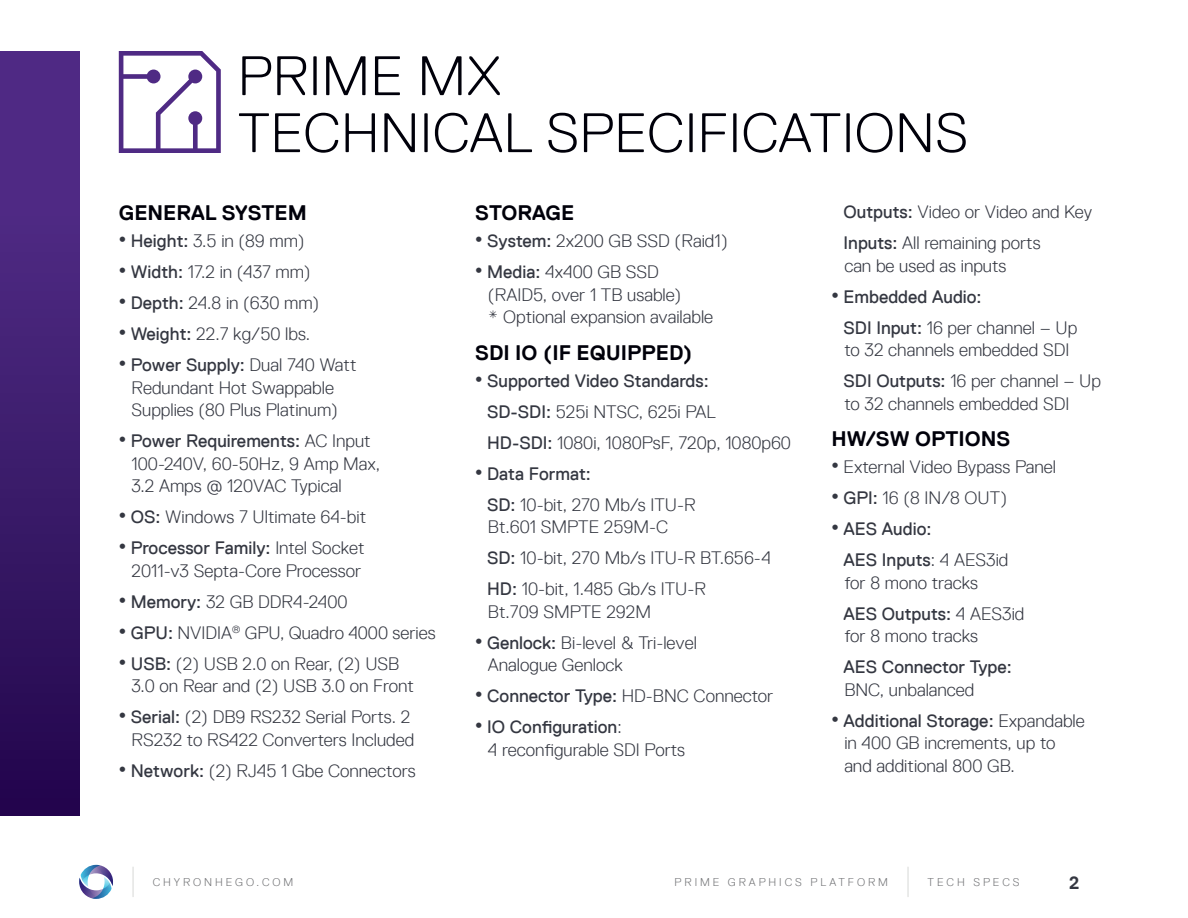
<style>
.page{position:relative;width:1188px;height:918px;background:#fff}
.page>*{position:absolute;margin:0;border:0;box-sizing:border-box;transform-origin:0 0}
.Tech_Specs-Page_Titl{font:300 55.5px "Replica LX";letter-spacing:.01em;color:#00000a}
.Tech_Specs-Spec_Head{font:700 21px "Replica LX";color:#00000a}
.Tech_Specs-Spec_Sect{font:300 18px/22.5px "Replica LX";color:#343741}
.Tech_Specs-Spec_Sect-2{font:18px/22.5px "Replica LX";color:#343741}
.Print_Footer-Right_P{font:700 18px "Replica LX";color:#343741}
.Solo_Print_Footer__L{font:300 11.25px "Replica LX";letter-spacing:.26em;color:#6d6e71}
.Solo_Print_Footer__R{font:300 11.25px "Replica LX";letter-spacing:.26em;color:#6d6e71}
.s1{font-weight:400}
.s2{font-weight:300}
</style>
<div class="page">
<svg style="left:119px;top:51px;width:102px;height:102px"></svg>
<div style="left:0;top:51px;width:79px;height:765px;background:linear-gradient(to bottom,#56308d,#24084e)"></div>
<hr style="left:908px;top:867px;width:1px;height:30px;background:#d7d8d6">
<hr style="left:133px;top:867px;width:1px;height:30px;background:#d7d8d6">
<svg style="left:79px;top:865px;width:34px;height:34px"></svg>
<p class="Tech_Specs-Page_Titl" style="left:238px;top:45px;width:265px">PRIME MX</p>
<p class="Tech_Specs-Page_Titl" style="left:238px;top:102px;width:732px">TECHNICAL SPECIFICATIONS</p>
<p class="Tech_Specs-Spec_Head" style="left:119px;top:201px;width:190px">GENERAL SYSTEM</p>
<p class="Tech_Specs-Spec_Sect" style="left:119px;top:230px;width:187px"><sup>•</sup> <span class="s1">Height:</span> 3.5 in (89 mm)</p>
<p class="Tech_Specs-Spec_Sect" style="left:119px;top:261px;width:193px"><sup>•</sup> <span class="s1">Width:</span> 17.2 in (437 mm)</p>
<p class="Tech_Specs-Spec_Sect" style="left:119px;top:292px;width:202px"><sup>•</sup> <span class="s1">Depth:</span> 24.8 in (630 mm)</p>
<p class="Tech_Specs-Spec_Sect" style="left:119px;top:323px;width:193px"><sup>•</sup> <span class="s1">Weight:</span> 22.7 kg/50 lbs.</p>
<p class="Tech_Specs-Spec_Sect" style="left:119px;top:354px;width:239px;text-align:center"><sup>•</sup> <span class="s1">Power Supply:</span> Dual 740 Watt<br>Redundant Hot Swappable<br>Supplies (80 Plus Platinum)</p>
<p class="Tech_Specs-Spec_Sect" style="left:132px;top:430px;width:250px;text-indent:-13px"><sup>•</sup> <span class="s1">Power Requirements:</span> AC Input<br>100-240V, 60-50Hz, 9 Amp Max,<br>3.2 Amps @ 120VAC Typical</p>
<p class="Tech_Specs-Spec_Sect" style="left:119px;top:506px;width:249px"><sup>•</sup> <span class="s1">OS:</span> Windows 7 Ultimate 64-bit</p>
<p class="Tech_Specs-Spec_Sect" style="left:119px;top:537px;width:247px;text-align:center"><sup>•</sup> <span class="s1">Processor Family:</span> Intel Socket<br>2011-v3 Septa-Core Processor</p>
<p class="Tech_Specs-Spec_Sect" style="left:119px;top:590px;width:230px"><sup>•</sup> <span class="s1">Memory:</span> 32 GB DDR4-2400</p>
<p class="Tech_Specs-Spec_Sect" style="left:119px;top:621px;width:318px"><sup>•</sup> <span class="s1">GPU:</span> NVIDIA<sup>®</sup> GPU, Quadro 4000 series</p>
<p class="Tech_Specs-Spec_Sect" style="left:132px;top:652px;width:284px;text-indent:-13px"><sup>•</sup> <span class="s1">USB:</span> (2) USB 2.0 on Rear, (2) USB<br>3.0 on Rear and (2) USB 3.0 on Front</p>
<p class="Tech_Specs-Spec_Sect" style="left:119px;top:706px;width:297px;text-align:right"><sup>•</sup> <span class="s1">Serial:</span> (2) DB9 RS232 Serial Ports. 2<br>RS232 to RS422 Converters Included</p>
<p class="Tech_Specs-Spec_Sect" style="left:119px;top:759px;width:298px"><sup>•</sup> <span class="s1">Network:</span> (2) RJ45 1 Gbe Connectors</p>
<p class="Tech_Specs-Spec_Head" style="left:475px;top:201px;width:101px">STORAGE</p>
<p class="Tech_Specs-Spec_Sect" style="left:475px;top:230px;width:254px"><sup>•</sup> <span class="s1">System:</span> 2x200 GB SSD (Raid1)</p>
<p class="Tech_Specs-Spec_Sect" style="left:488px;top:261px;width:227px;text-indent:-13px"><sup>•</sup> <span class="s1">Media:</span> 4x400 GB SSD (RAID5, over 1 TB usable)<br>* Optional expansion available</p>
<p class="Tech_Specs-Spec_Head" style="left:475px;top:341px;width:219px">SDI IO (IF EQUIPPED)</p>
<p class="Tech_Specs-Spec_Sect-2" style="left:475px;top:369px;width:235px"><sup>•</sup> Supported Video Standards:</p>
<p class="Tech_Specs-Spec_Sect" style="left:487px;top:400px;width:230px"><span class="s1">SD-SDI:</span> 525i NTSC, 625i PAL</p>
<p class="Tech_Specs-Spec_Sect" style="left:487px;top:431px;width:305px"><span class="s1">HD-SDI:</span> 1080i, 1080PsF, 720p, 1080p60</p>
<p class="Tech_Specs-Spec_Sect-2" style="left:475px;top:462px;width:117px"><sup>•</sup> Data Format:</p>
<p class="Tech_Specs-Spec_Sect" style="left:487px;top:493px;width:210px"><span class="s1">SD:</span> 10-bit, 270 Mb/s ITU-R<br>Bt.601 SMPTE 259M-C</p>
<p class="Tech_Specs-Spec_Sect" style="left:487px;top:547px;width:285px"><span class="s1">SD:</span> 10-bit, 270 Mb/s ITU-R BT.656-4</p>
<p class="Tech_Specs-Spec_Sect" style="left:487px;top:578px;width:220px"><span class="s1">HD:</span> 10-bit, 1.485 Gb/s ITU-R<br>Bt.709 SMPTE 292M</p>
<p class="Tech_Specs-Spec_Sect" style="left:488px;top:631px;width:211px;text-indent:-13px"><sup>•</sup> <span class="s1">Genlock:</span> Bi-level &amp; Tri-level<br>Analogue Genlock</p>
<p class="Tech_Specs-Spec_Sect" style="left:475px;top:685px;width:300px"><sup>•</sup> <span class="s1">Connector Type:</span> HD-BNC Connector</p>
<p class="Tech_Specs-Spec_Sect" style="left:488px;top:716px;width:199px;text-indent:-13px"><sup>•</sup> <span class="s1">IO Configuration</span>:<br>4 reconfigurable SDI Ports</p>
<p class="Tech_Specs-Spec_Sect" style="left:844px;top:201px;width:250px"><span class="s1">Outputs:</span> Video or Video and Key</p>
<p class="Tech_Specs-Spec_Sect" style="left:844px;top:232px;width:199px"><span class="s1">Inputs:</span> All remaining ports can be used as inputs</p>
<p class="Tech_Specs-Spec_Sect-2" style="left:832px;top:285px;width:152px"><sup>•</sup> Embedded Audio:</p>
<p class="Tech_Specs-Spec_Sect" style="left:844px;top:316px;width:235px"><span class="s1">SDI Input:</span> 16 per channel – Up to 32 channels embedded SDI</p>
<p class="Tech_Specs-Spec_Sect" style="left:844px;top:370px;width:259px"><span class="s1">SDI Outputs:</span> 16 per channel – Up to 32 channels embedded SDI</p>
<p class="Tech_Specs-Spec_Head" style="left:832px;top:427px;width:180px">HW/SW OPTIONS</p>
<p class="Tech_Specs-Spec_Sect" style="left:832px;top:456px;width:226px"><sup>•</sup> External Video Bypass Panel</p>
<p class="Tech_Specs-Spec_Sect" style="left:832px;top:487px;width:177px"><sup>•</sup> <span class="s1">GPI:</span> 16 (8 IN/8 OUT)</p>
<p class="Tech_Specs-Spec_Sect-2" style="left:832px;top:518px;width:101px"><sup>•</sup> AES Audio:</p>
<p class="Tech_Specs-Spec_Sect" style="left:844px;top:549px;width:166px"><span class="s1">AES Inputs</span>: 4 AES3id for 8 mono tracks</p>
<p class="Tech_Specs-Spec_Sect" style="left:844px;top:602px;width:182px"><span class="s1">AES Outputs:</span> 4 AES3id for 8 mono tracks</p>
<p class="Tech_Specs-Spec_Sect-2" style="left:844px;top:656px;width:170px">AES Connector Type:<br><span class="s2">BNC, unbalanced</span></p>
<p class="Tech_Specs-Spec_Sect" style="left:844px;top:709px;width:242px;text-indent:-13px"><sup>•</sup> <span class="s1">Additional Storage:</span> Expandable in 400 GB increments, up to and additional 800 GB.</p>
<p class="Solo_Print_Footer__L" style="left:153px;top:876px;width:142px">CHYRONHEGO.COM</p>
<p class="Solo_Print_Footer__R" style="left:675px;top:876px;width:215px">PRIME GRAPHICS PLATFORM</p>
<p class="Solo_Print_Footer__L" style="left:928px;top:876px;width:93px">TECH SPECS</p>
<p class="Print_Footer-Right_P" style="left:1069px;top:873px;width:12px">2</p>
</div>
